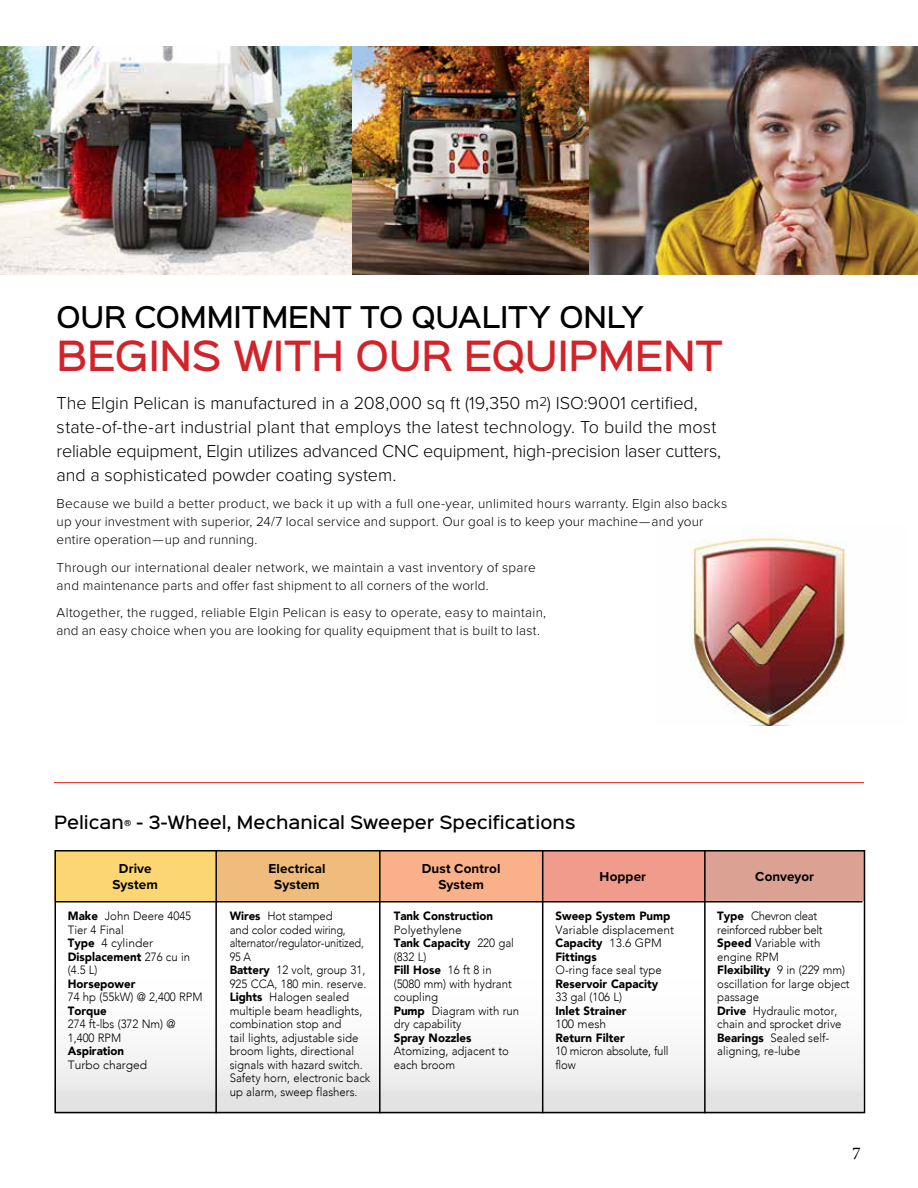
<style>
.page{position:relative;width:918px;height:1188px;background:#fff}
.page>*{position:absolute;margin:0;border:0;box-sizing:border-box;transform-origin:0 0}
.t1{font:500 37.5px "Sinkin Sans 500";letter-spacing:-.015em;color:#d2232a}
.t2{font:500 27px "Sinkin Sans 500";letter-spacing:-.005em;color:#000}
.t3{font:300 18px/24px "Proxima Nova";letter-spacing:-.005em;color:#000}
.t4{font:18px "Minion Pro";color:#000}
.t5{font:500 16.5px "Sinkin Sans 500";color:#000}
.t6{font:300 13.5px/18px "Proxima Nova";letter-spacing:.015em;color:#000}
.t7{font:700 13.5px/16.2px "Proxima Nova";letter-spacing:.01em;color:#000;text-align:center}
.t8{font:300 12px/13.5px "Avenir";color:#000;scale:.95 1}
.t9{font:300 12px/13.5px "Avenir";color:#000}
.t10{font:900 12px "Avenir";color:#000;scale:.96 1}
.t11{font:300 12px/13.5px "Avenir";letter-spacing:-.02em;color:#000;scale:.95 1}
.s1{font-weight:900}
</style>
<div class="page">
<img style="left:691px;top:536px;width:155px;height:190px">
<img style="left:0;top:46px;width:918px;height:229px">
<div style="left:54px;top:850px;width:161px;height:51px;background:#fbd672"></div>
<div style="left:217px;top:850px;width:162px;height:51px;background:#f0bc7b"></div>
<div style="left:381px;top:850px;width:161px;height:51px;background:#fab189"></div>
<div style="left:542px;top:850px;width:162px;height:51px;background:#f19b8d"></div>
<div style="left:706px;top:850px;width:158px;height:51px;background:#dba294"></div>
<div style="left:54px;top:901px;width:808px;height:212px;background:linear-gradient(to bottom,#fff,#eaeaea)"></div>
<hr style="left:54px;top:782px;width:810px;height:1px;background:#e1251b">
<hr style="left:215px;top:850px;width:2px;height:263px;background:#000">
<hr style="left:379px;top:850px;width:2px;height:263px;background:#000">
<hr style="left:542px;top:850px;width:1px;height:263px;background:#000">
<hr style="left:704px;top:850px;width:2px;height:263px;background:#000">
<hr style="left:56px;top:901px;width:806px;height:1px;background:#000">
<div style="left:54px;top:850px;width:811px;height:263px;border:2px solid #000"></div>
<h2 class="t2" style="left:57px;top:293px;width:589px">OUR COMMITMENT TO QUALITY ONLY</h2>
<h1 class="t1" style="left:57px;top:324px;width:668px">BEGINS WITH OUR EQUIPMENT</h1>
<p class="t3" style="left:57px;top:390px;width:666px">The Elgin Pelican is manufactured in a 208,000 sq ft (19,350 m<sup>2</sup>) ISO:9001 certified, state-of-the-art industrial plant that employs the latest technology. To build the most reliable equipment, Elgin utilizes advanced CNC equipment, high-precision laser cutters, and a sophisticated powder coating system.</p>
<p class="t6" style="left:57px;top:494px;width:672px">Because we build a better product, we back it up with a full one-year, unlimited hours warranty. Elgin also backs up your investment with superior, 24/7 local service and support. Our goal is to keep your machine—and your entire operation—up and running.</p>
<p class="t6" style="left:57px;top:558px;width:481px">Through our international dealer network, we maintain a vast inventory of spare and maintenance parts and offer fast shipment to all corners of the world.</p>
<p class="t6" style="left:57px;top:603px;width:491px">Altogether, the rugged, reliable Elgin Pelican is easy to operate, easy to maintain, and an easy choice when you are looking for quality equipment that is built to last.</p>
<h3 class="t5" style="left:54px;top:808px;width:523px">Pelican<sup>®</sup> - 3-Wheel, Mechanical Sweeper Specifications</h3>
<p class="t7" style="left:422px;top:860px;width:80px">Dust Control<br>System</p>
<p class="t7" style="left:112px;top:860px;width:47px">Drive<br>System</p>
<p class="t7" style="left:600px;top:868px;width:48px">Hopper</p>
<p class="t7" style="left:268px;top:860px;width:59px">Electrical<br>System</p>
<p class="t7" style="left:755px;top:868px;width:60px">Conveyor</p>
<p class="t8" style="left:68px;top:910px;width:131px"><span class="s1">Make</span> John Deere 4045<br>Tier 4 Final<br><span class="s1">Type</span> 4 cylinder<br><span class="s1">Displacement</span> 276 cu in (4.5 L)</p>
<p class="t10" style="left:68px;top:974px;width:72px">Horsepower</p>
<p class="t8" style="left:68px;top:991px;width:143px">74 hp (55kW) @ 2,400 RPM</p>
<p class="t10" style="left:68px;top:1001px;width:42px">Torque</p>
<p class="t8" style="left:68px;top:1018px;width:115px">274 ft-lbs (372 Nm) @<br>1,400 RPM</p>
<p class="t10" style="left:68px;top:1041px;width:60px">Aspiration</p>
<p class="t9" style="left:68px;top:1058px;width:81px">Turbo charged</p>
<p class="t8" style="left:230px;top:910px;width:150px"><span class="s1">Wires</span> Hot stamped<br>and color coded wiring, alternator/regulator-unitized,<br>95 A<br><span class="s1">Battery</span> 12 volt, group 31,<br>925 CCA, 180 min. reserve.<br><span class="s1">Lights</span> Halogen sealed multiple beam headlights, combination stop and<br>tail lights, adjustable side broom lights, directional signals with hazard switch.<br>Safety horn, electronic back up alarm, sweep flashers.</p>
<p class="t10" style="left:394px;top:906px;width:105px">Tank Construction</p>
<p class="t9" style="left:394px;top:923px;width:127px">Polyethylene<br><span class="s1">Tank Capacity</span> 220 gal (832 L)<br><span class="s1">Fill Hose</span> 16 ft 8 in (5080 mm) with hydrant coupling<br><span class="s1">Pump</span> Diagram with run dry capability</p>
<p class="t10" style="left:394px;top:1028px;width:83px">Spray Nozzles</p>
<p class="t8" style="left:394px;top:1045px;width:123px">Atomizing, adjacent to each broom</p>
<p class="t10" style="left:555px;top:906px;width:121px">Sweep System Pump</p>
<p class="t9" style="left:555px;top:923px;width:120px">Variable displacement<br><span class="s1">Capacity</span> 13.6 GPM<br><span class="s1">Fittings</span></p>
<p class="t8" style="left:555px;top:964px;width:113px">O-ring face seal type</p>
<p class="t10" style="left:555px;top:974px;width:109px">Reservoir Capacity</p>
<p class="t8" style="left:555px;top:991px;width:72px">33 gal (106 L)</p>
<p class="t10" style="left:555px;top:1001px;width:76px">Inlet Strainer</p>
<p class="t9" style="left:556px;top:1018px;width:52px">100 mesh</p>
<p class="t10" style="left:555px;top:1028px;width:74px">Return Filter</p>
<p class="t11" style="left:555px;top:1045px;width:121px">10 micron absolute, full flow</p>
<p class="t8" style="left:717px;top:910px;width:141px"><span class="s1">Type</span> Chevron cleat reinforced rubber belt<br><span class="s1">Speed</span> Variable with engine RPM<br><span class="s1">Flexibility</span> 9 in (229 mm) oscillation for large object passage<br><span class="s1">Drive</span> Hydraulic motor, chain and sprocket drive<br><span class="s1">Bearings</span> Sealed self&shy;aligning, re-lube</p>
<h3 class="t4" style="left:852px;top:1142px;width:10px">7</h3>
</div>
